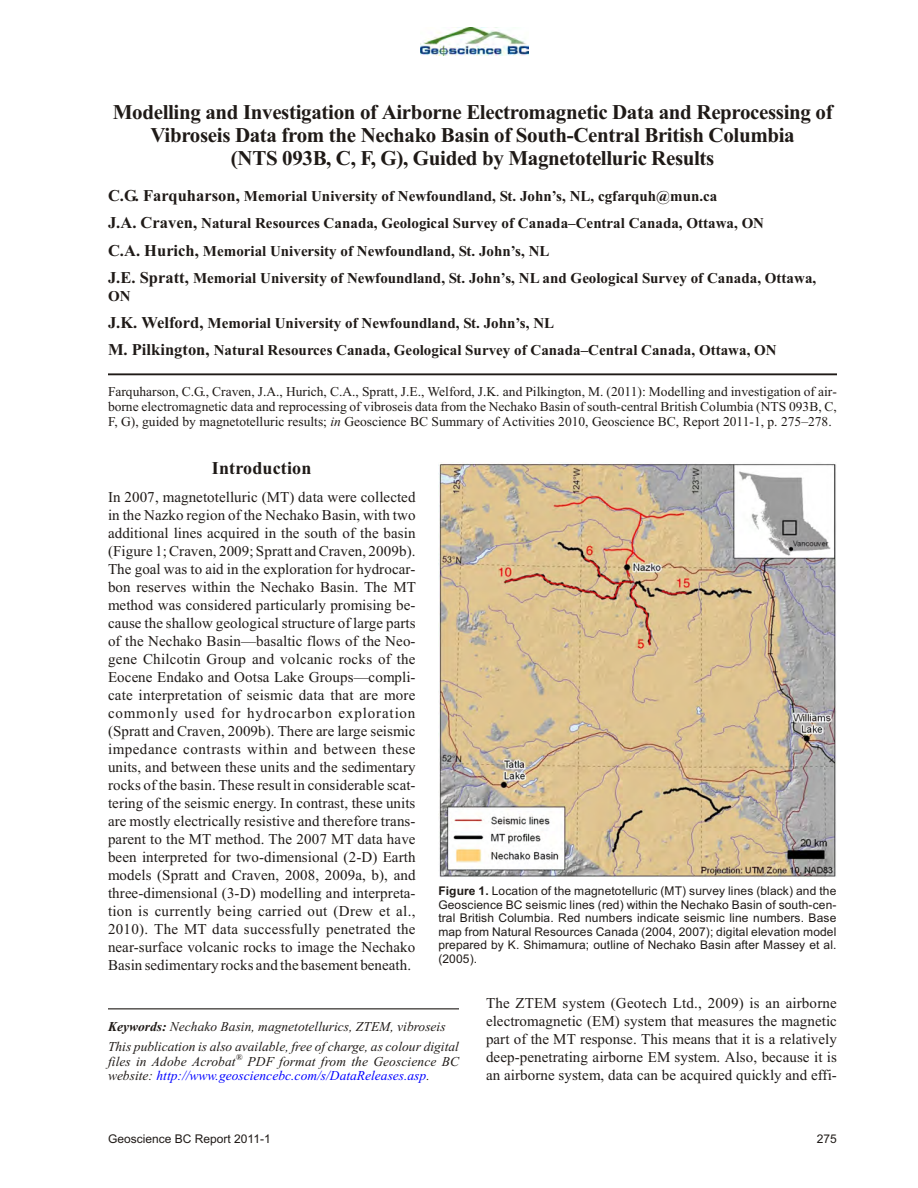
<style>
.page{position:relative;width:918px;height:1188px;background:#fff}
.page>*{position:absolute;margin:0;border:0;box-sizing:border-box;transform-origin:0 0}
.t1{font:700 21px/22.8px "Times New Roman";letter-spacing:-.015em;color:#1f1a17;text-align:center}
.t2{font:700 18px "Times New Roman";letter-spacing:.01em;color:#1f1a17}
.t3{font:15px/18px "Times New Roman";letter-spacing:.005em;color:#1f1a17;text-align:justify}
.t4{font:700 15px/27.2px "Times New Roman";letter-spacing:.005em;color:#1f1a17}
.t5{font:13.5px/15px "Times New Roman";color:#1f1a17;text-align:justify}
.t6{font:italic 13.5px/20.2px "Times New Roman";color:#1f1a17}
.t7{font:italic 13.5px/14.2px "Times New Roman";color:#00f}
.t8{font:12px/13.5px "Arial";letter-spacing:.01em;color:#1f1a17;text-align:justify}
.t9{font:italic 8.7px "Times New Roman";color:#1f1a17}
.s1{font-size:16.5px}
.s2{font-style:italic}
.s3{font-weight:700}
.s4{color:#1f1a17}
</style>
<div class="page">
<hr style="left:108px;top:373px;width:729px;height:2px;background:#1f1a17">
<img style="left:421px;top:27px;width:108px;height:28px">
<hr style="left:108px;top:1008px;width:351px;height:1px;background:#1f1a17">
<img style="left:438px;top:462px;width:398px;height:416px">
<h1 class="t1" style="left:113px;top:103px;width:722px">Modelling and Investigation of Airborne Electromagnetic Data and Reprocessing of<br>Vibroseis Data from the Nechako Basin of South-Central British Columbia<br>(NTS 093B, C, F, G), Guided by Magnetotelluric Results</h1>
<p class="t4" style="left:108px;top:184px;width:710px"><span class="s1">C.G. Farquharson,</span> Memorial University of Newfoundland, St. John’s, NL, cgfarquh@mun.ca<br><span class="s1">J.A. Craven,</span> Natural Resources Canada, Geological Survey of Canada–Central Canada, Ottawa, ON<br><span class="s1">C.A. Hurich,</span> Memorial University of Newfoundland, St. John’s, NL<br><span class="s1">J.E. Spratt,</span> Memorial University of Newfoundland, St. John’s, NL and Geological Survey of Canada, Ottawa,</p>
<p class="t4" style="left:108px;top:284px;width:670px">ON<br><span class="s1">J.K. Welford,</span> Memorial University of Newfoundland, St. John’s, NL<br><span class="s1">M. Pilkington,</span> Natural Resources Canada, Geological Survey of Canada–Central Canada, Ottawa, ON</p>
<p class="t5" style="left:108px;top:385px;width:730px">Farquharson, C.G., Cra ven, J.A., Hurich, C.A., Spratt, J.E., Welford, J.K. and Pilkington, M. (2011): Mod el ling and in ves ti ga tion of air - borne elec tro mag netic data and re pro cess ing of vibroseis data from the Nechako Ba sin of south-cen tral Brit ish Co lum bia (NTS 093B, C, F, G), guided by magnetotelluric re sults; <span class="s2">in</span> Geoscience BC Sum mary of Ac tiv i ties 2010, Geoscience BC, Re port 2011-1, p. 275–278.</p>
<p class="t2" style="left:212px;top:462px;width:101px">Introduction</p>
<p class="t3" style="left:108px;top:489px;width:309px">In 2007, magnetotelluric (MT) data were col lected in the Nazko re gion of the Nechako Ba sin, with two ad di tional lines ac quired in the south of the ba sin (Fig ure 1; Cra ven, 2009; Spratt and Cra ven, 2009b).<br>The goal was to aid in the ex plo ra tion for hy dro car - bon re serves within the Nechako Ba sin. The MT method was con sid ered par tic u larly prom is ing be - cause the shal low geo log i cal struc ture of large parts of the Nechako Ba sin—ba saltic flows of the Neo - gene Chil cotin Group and vol ca nic rocks of the Eocene Endako and Ootsa Lake Groups—com pli - cate in ter pre ta tion of seis mic data that are more com monly used for hy dro car bon ex plo ra tion (Spratt and Cra ven, 2009b). There are large seis mic im ped ance con trasts within and be tween these units, and be tween these units and the sed i men tary rocks of the ba sin. These re sult in con sid er able scat - ter ing of the seis mic en ergy. In con trast, these units are mostly elec tri cally re sis tive and there fore trans - par ent to the MT method. The 2007 MT data have been in ter preted for two-di men sional (2-D) Earth mod els (Spratt and Cra ven, 2008, 2009a, b), and three-di men sional (3-D) mod el ling and in ter pre ta - tion is cur rently be ing car ried out (Drew et al., 2010). The MT data suc cess fully pen e trated the near-sur face volcanic rocks to image the Nechako Basin sedimentary rocks and the basement beneath.</p>
<p class="t3" style="left:486px;top:995px;width:352px">The ZTEM sys tem (Geotech Ltd., 2009) is an air borne elec tro mag netic (EM) sys tem that mea sures the mag netic part of the MT re sponse. This means that it is a rel a tively deep-pen e trat ing air borne EM sys tem. Also, be cause it is an air borne sys tem, data can be ac quired quickly and ef fi -</p>
<p class="t8" style="left:438px;top:885px;width:400px"><span class="s3">Fig ure 1.</span> Lo ca tion of the magnetotelluric (MT) sur vey lines (black) and the Geoscience BC seis mic lines (red) within the Nechako Ba sin of south-cen - tral Brit ish Co lum bia. Red num bers in di cate seis mic line num bers. Base map from Nat u ral Re sources Can ada (2004, 2007); dig i tal el e va tion model pre pared by K. Shimamura; out line of Nechako Ba sin af ter Massey et al. (2005).</p>
<p class="t6" style="left:108px;top:1018px;width:352px"><span class="s3">Keywords:</span> Nechako Ba sin, magnetotellurics, ZTEM, vibroseis<br>This pub li ca tion is also avail able, free of charge, as col our dig i tal</p>
<p class="t6" style="left:108px;top:1052px;width:129px">files in Adobe Ac ro bat</p>
<p class="t9" style="left:236px;top:1054px;width:8px">®</p>
<p class="t7" style="left:108px;top:1055px;width:353px;text-indent:139px"><span class="s4">PDF for mat from the Geoscience BC website:</span> http://www.geosciencebc.com/s/DataReleases.asp<span class="s4">.</span></p>
<p class="t8" style="left:108px;top:1134px;width:164px">Geoscience BC Re port 2011-1</p>
<p class="t8" style="left:817px;top:1134px;width:22px">275</p>
</div>
